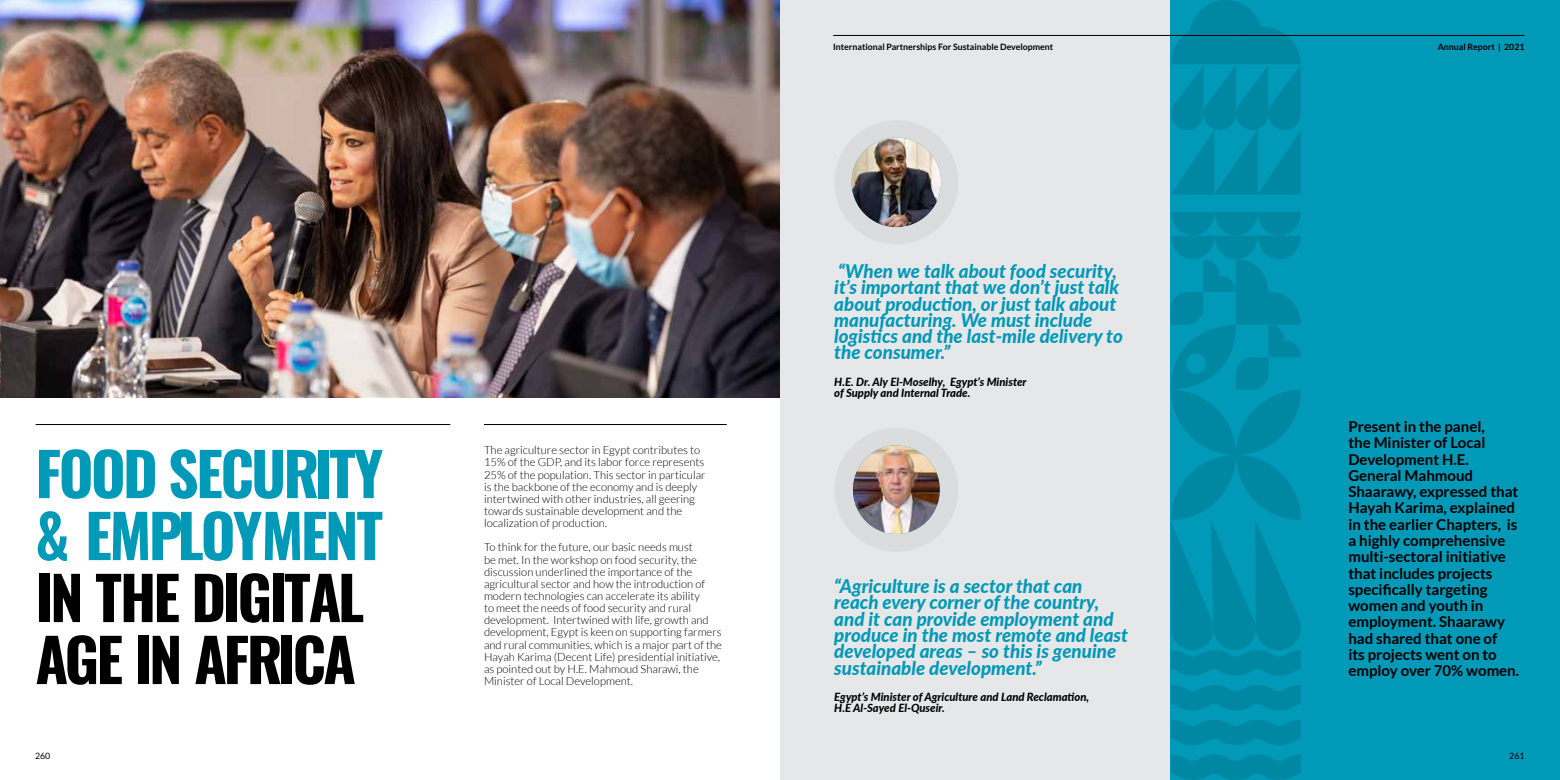
<style>
.page{position:relative;width:1560px;height:780px;background:#fff}
.page>*{position:absolute;margin:0;border:0;box-sizing:border-box;transform-origin:0 0}
.t1{font:59.5px/62px "Oswald";letter-spacing:-.045em;color:#0099b8}
.t2{font:59.5px/62px "Oswald";letter-spacing:-.055em;color:#000}
.t3{font:italic 800 18.75px/16.2px "Lato";color:#0099b8}
.t4{font:700 15px/16.2px "Lato";color:#000}
.t5{font:300 11.25px/12.1px "Lato";color:#000}
.t6{font:italic 800 11.25px/11.2px "Lato";color:#000}
.t7{font:700 8.75px "Lato";color:#000}
.t8{font:8.75px "Lato";color:#000}
</style>
<div class="page">
<img style="left:0;top:0;width:780px;height:397px">
<hr style="left:36px;top:424px;width:414px;height:1px;background:#000">
<hr style="left:484px;top:424px;width:242px;height:1px;background:#000">
<div style="left:780px;top:0;width:412px;height:780px;background:#e6e7e8"></div>
<div style="left:1170px;top:0;width:389px;height:780px;background:#0099b8"></div>
<div style="left:834px;top:120px;width:124px;height:124px;background:#dbdcdd;border-radius:50%"></div>
<div style="left:834px;top:427px;width:124px;height:124px;background:#dbdcdd;border-radius:50%"></div>
<img style="left:853px;top:445px;width:86px;height:89px">
<svg style="left:1171px;top:685px;width:129px;height:25px"></svg>
<svg style="left:1171px;top:720px;width:129px;height:25px"></svg>
<svg style="left:1171px;top:755px;width:129px;height:25px"></svg>
<svg style="left:1171px;top:212px;width:130px;height:463px"></svg>
<svg style="left:1169px;top:0;width:131px;height:194px"></svg>
<img style="left:851px;top:137px;width:90px;height:90px;border-radius:45px">
<hr style="left:833px;top:35px;width:691px;height:1px;background:#000">
<p class="t7" style="left:833px;top:41px;width:221px">International Partnerships For Sustainable Development</p>
<p class="t7" style="left:1437px;top:41px;width:88px">Annual Report | 2021</p>
<h1 class="t1" style="left:35px;top:437px;width:349px">FOOD SECURITY &amp; EMPLOYMENT</h1>
<h1 class="t2" style="left:35px;top:561px;width:330px">IN THE DIGITAL<br>AGE IN AFRICA</h1>
<p class="t5" style="left:484px;top:444px;width:223px">The agriculture sector in Egypt contributes to 15% of the GDP, and its labor force represents 25% of the population. This sector in particular is the backbone of the economy and is deeply intertwined with other industries, all geering towards sustainable development and the localization of production.</p>
<p class="t5" style="left:484px;top:541px;width:239px">To think for the future, our basic needs must<br>be met. In the workshop on food security, the discussion underlined the importance of the agricultural sector and how the introduction of modern technologies can accelerate its ability<br>to meet the needs of food security and rural development. Intertwined with life, growth and development, Egypt is keen on supporting farmers and rural communities, which is a major part of the Hayah Karima (Decent Life) presidential initiative, as pointed out by H.E. Mahmoud Sharawi, the Minister of Local Development.</p>
<h2 class="t3" style="left:834px;top:262px;width:290px">“When we talk about food security, it’s important that we don’t just talk about production, or just talk about manufacturing. We must include logistics and the last-mile delivery to the consumer.”</h2>
<p class="t6" style="left:834px;top:375px;width:194px">H.E. Dr. Aly El-Moselhy, Egypt’s Minister of Supply and Internal Trade.</p>
<h2 class="t3" style="left:834px;top:577px;width:295px">“Agriculture is a sector that can reach every corner of the country, and it can provide employment and produce in the most remote and least developed areas – so this is genuine sustainable development.”</h2>
<p class="t6" style="left:834px;top:690px;width:256px">Egypt’s Minister of Agriculture and Land Reclamation,<br>H.E Al-Sayed El-Quseir.</p>
<p class="t4" style="left:1348px;top:418px;width:172px">Present in the panel,<br>the Minister of Local<br>Development H.E.<br>General Mahmoud<br>Shaarawy, expressed that<br>Hayah Karima, explained in the earlier Chapters, is a highly comprehensive multi-sectoral initiative that includes projects specifically targeting women and youth in employment. Shaarawy had shared that one of<br>its projects went on to employ over 70% women.</p>
<p class="t8" style="left:35px;top:750px;width:17px">260</p>
<p class="t8" style="left:1508px;top:750px;width:17px">261</p>
</div>
